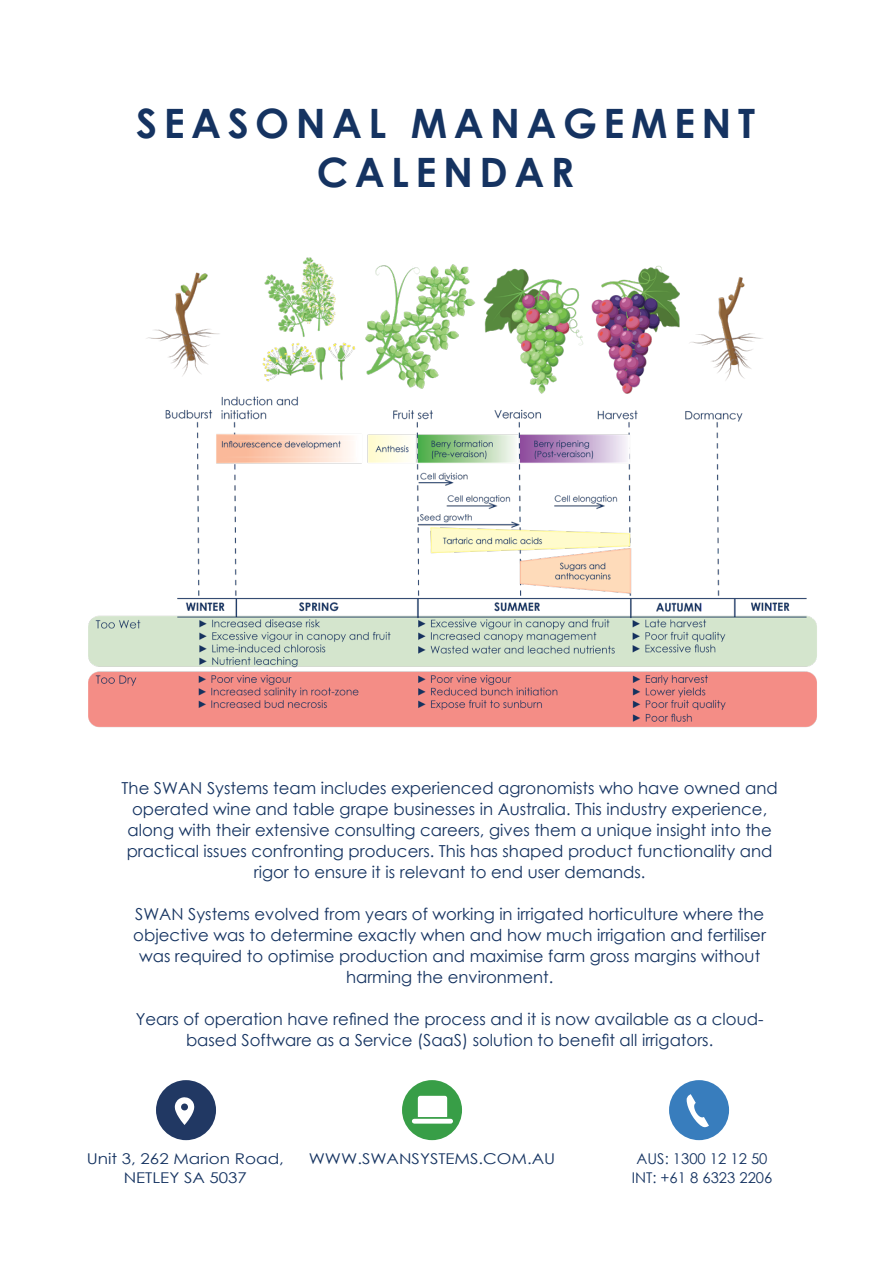
<style>
.page{position:relative;width:893px;height:1263px;background:#fff}
.page>*{position:absolute;margin:0;border:0;box-sizing:border-box;transform-origin:0 0}
.t1{font:700 40.5px/48.6px "Century Gothic";letter-spacing:.16em;color:#153361;text-align:center}
.t2{font:16.5px/21px "Century Gothic";color:#153361;text-align:center}
.t3{font:14.85px/19.5px "Century Gothic";color:#153361;text-align:center;scale:1.14 1}
.t4{font:14.85px/19.5px "Century Gothic";color:#153361;text-align:center}
</style>
<div class="page">
<div style="left:156px;top:1080px;width:60px;height:60px;background:#213863;border-radius:50%"></div>
<svg style="left:175px;top:1097px;width:19px;height:28px"></svg>
<svg style="left:402px;top:1080px;width:60px;height:60px"></svg>
<div style="left:669px;top:1080px;width:60px;height:60px;background:#387dbd;border-radius:50%"></div>
<svg style="left:687px;top:1094px;width:22px;height:33px"></svg>
<img style="left:88px;top:257px;width:729px;height:471px">
<h1 class="t1" style="left:136px;top:98px;width:620px">SEASONAL MANAGEMENT<br>CALENDAR</h1>
<p class="t2" style="left:122px;top:777px;width:658px">The SWAN Systems team includes experienced agronomists who have owned and operated wine and table grape businesses in Australia. This industry experience, along with their extensive consulting careers, gives them a unique insight into the practical issues confronting producers. This has shaped product functionality and rigor to ensure it is relevant to end user demands.</p>
<p class="t2" style="left:133px;top:903px;width:634px">SWAN Systems evolved from years of working in irrigated horticulture where the objective was to determine exactly when and how much irrigation and fertiliser was required to optimise production and maximise farm gross margins without harming the environment.</p>
<p class="t2" style="left:136px;top:1008px;width:629px">Years of operation have refined the process and it is now available as a cloud&shy;based Software as a Service (SaaS) solution to benefit all irrigators.</p>
<p class="t3" style="left:87px;top:1148px;width:174px">Unit 3, 262 Marion Road,<br>NETLEY SA 5037</p>
<p class="t3" style="left:309px;top:1148px;width:218px">WWW.SWANSYSTEMS.COM.AU</p>
<p class="t4" style="left:632px;top:1148px;width:142px">AUS: 1300 12 12 50<br>INT: +61 8 6323 2206</p>
</div>
